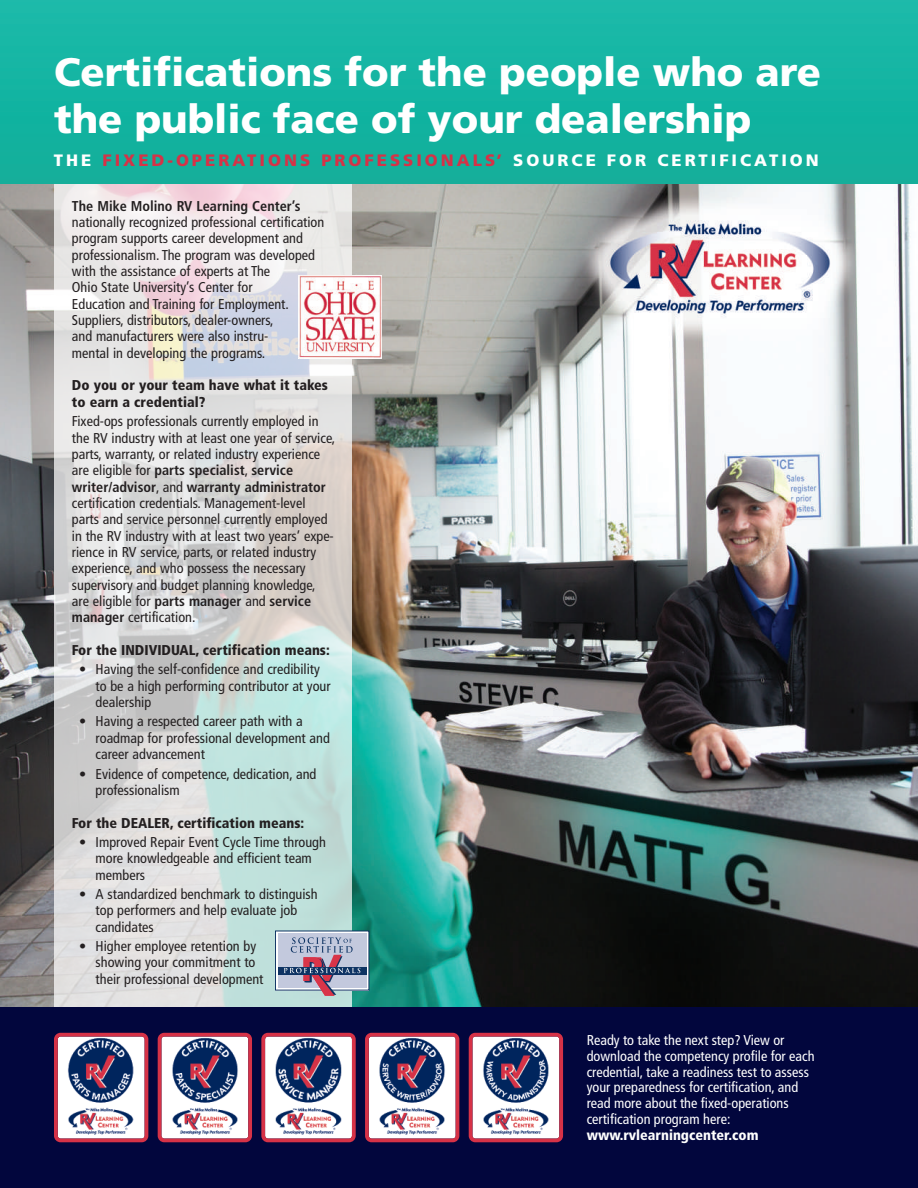
<style>
.page{position:relative;width:918px;height:1188px;background:#fff}
.page>*{position:absolute;margin:0;border:0;box-sizing:border-box;transform-origin:0 0}
.t1{font:900 39.75px/47.7px "Frutiger";color:#fff}
.t2{font:900 16.5px "Frutiger";letter-spacing:.18em;color:#d63247}
.t3{font:condensed 14.25px/16.4px "Frutiger";color:#231f20}
.t4{font:condensed 14.25px/15.8px "Frutiger";color:#fff}
.t5{font:900 condensed 14.25px/16.4px "Frutiger";color:#231f20}
.t6{font:700 condensed 14.25px "Frutiger";color:#231f20}
.t7{font:900 condensed 14.25px "Frutiger";color:#fff}
.s1{color:#fff}
.s2{font-weight:700}
</style>
<div class="page">
<img style="left:0;top:183px;width:918px;height:824px">
<div style="left:54px;top:173px;width:298px;height:838px;background:#fff;opacity:.73"></div>
<div style="left:0;top:0;width:918px;height:183px;background:#15b4a2"></div>
<div style="left:0;top:1007px;width:918px;height:181px;background:#02063d"></div>
<svg style="left:54px;top:1033px;width:94px;height:109px;background:#ae9aae"></svg>
<svg style="left:158px;top:1033px;width:94px;height:109px;background:#ae99ad"></svg>
<svg style="left:261px;top:1033px;width:95px;height:109px;background:#af9aad"></svg>
<svg style="left:365px;top:1033px;width:94px;height:109px;background:#af9bae"></svg>
<svg style="left:469px;top:1033px;width:94px;height:109px;background:#af9aae"></svg>
<img style="left:299px;top:275px;width:83px;height:83px">
<div style="left:278px;top:933px;width:89px;height:55px;background:#c3c9dd"></div>
<div style="left:278px;top:967px;width:89px;height:7px;background:#0e3363"></div>
<svg style="left:284px;top:937px;width:76px;height:59px"></svg>
<h1 class="t1" style="left:54px;top:51px;width:769px">Certifications for the people who are the public face of your dealership</h1>
<p class="t2" style="left:54px;top:153px;width:766px"><span class="s1">THE</span> FIXED-OPERATIONS PROFESSIONALS’ <span class="s1">SOURCE FOR CERTIFICATION</span></p>
<p class="t6" style="left:72px;top:200px;width:230px">The Mike Molino RV Learning Center’s</p>
<p class="t3" style="left:72px;top:215px;width:254px">nationally recognized professional certification program supports career development and professionalism. The program was developed with the assistance of experts at The<br>Ohio State University’s Center for<br>Education and Training for Employment.<br>Suppliers, distributors, dealer-owners,<br>and manufacturers were also instru-<br>mental in developing the programs.</p>
<p class="t5" style="left:72px;top:378px;width:257px">Do you or your team have what it takes to earn a credential?</p>
<p class="t3" style="left:72px;top:414px;width:265px">Fixed-ops professionals currently employed in the RV industry with at least one year of service, parts, warranty, or related industry experience are eligible for <span class="s2">parts specialist</span>, <span class="s2">service writer/advisor</span>, and <span class="s2">warranty administrator </span>certification credentials. Management-level parts and service personnel currently employed in the RV industry with at least two years’ expe&shy;rience in RV service, parts, or related industry experience, and who possess the necessary supervisory and budget planning knowledge, are eligible for <span class="s2">parts manager</span> and <span class="s2">service manager</span> certification.</p>
<p class="t5" style="left:72px;top:643px;width:259px">For the INDIVIDUAL, certification means:</p>
<p class="t3" style="left:96px;top:662px;width:237px;text-indent:-17px">• Having the self-confidence and credibility to be a high performing contributor at your dealership</p>
<p class="t3" style="left:96px;top:714px;width:236px;text-indent:-17px">• Having a respected career path with a roadmap for professional development and career advancement</p>
<p class="t3" style="left:96px;top:767px;width:222px;text-indent:-17px">• Evidence of competence, dedication, and professionalism</p>
<p class="t5" style="left:72px;top:816px;width:234px">For the DEALER, certification means:</p>
<p class="t3" style="left:96px;top:835px;width:232px;text-indent:-17px">• Improved Repair Event Cycle Time through more knowledgeable and efficient team members</p>
<p class="t3" style="left:96px;top:887px;width:224px;text-indent:-17px">• A standardized benchmark to distinguish top performers and help evaluate job candidates</p>
<p class="t3" style="left:96px;top:939px;width:169px;text-indent:-17px">• Higher employee retention by showing your commitment to their professional development</p>
<p class="t4" style="left:587px;top:1034px;width:229px">Ready to take the next step? View or download the competency profile for each credential, take a readiness test to assess your preparedness for certification, and read more about the fixed-operations certification program here:</p>
<p class="t7" style="left:587px;top:1129px;width:173px">www.rvlearningcenter.com</p>
</div>
